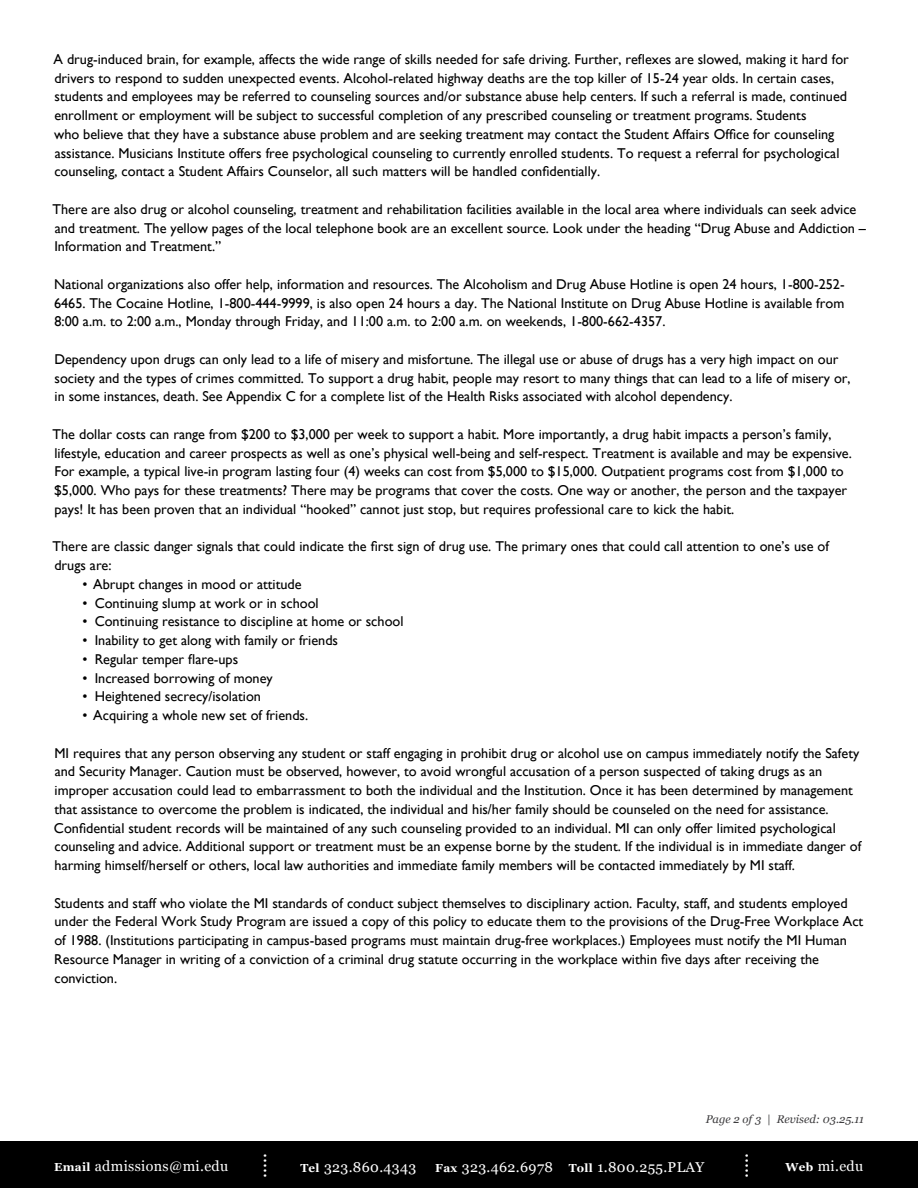
<style>
.page{position:relative;width:918px;height:1188px;background:#fff}
.page>*{position:absolute;margin:0;border:0;box-sizing:border-box;transform-origin:0 0}
.t1{font:18px "Georgia";color:#fff}
.t2{font:14.25px/18.8px "Gill Sans";color:#000}
.t3{font:14.25px "Georgia";letter-spacing:.025em;color:#fff}
.t4{font:italic 11.25px "Georgia";color:#3d3c3e}
.s1{font-weight:700;font-size:11.7px}
</style>
<div class="page">
<div style="left:0;top:1141px;width:918px;height:47px;background:#000"></div>
<p class="t2" style="left:54px;top:50px;width:797px">A drug-induced brain, for example, affects the wide range of skills needed for safe driving. Further, reflexes are slowed, making it hard for drivers to respond to sudden unexpected events. Alcohol-related highway deaths are the top killer of 15-24 year olds. In certain cases, students and employees may be referred to counseling sources and/or substance abuse help centers. If such a referral is made, continued enrollment or employment will be subject to successful completion of any prescribed counseling or treatment programs. Students<br>who believe that they have a substance abuse problem and are seeking treatment may contact the Student Affairs Office for counseling assistance. Musicians Institute offers free psychological counseling to currently enrolled students. To request a referral for psychological counseling, contact a Student Affairs Counselor, all such matters will be handled confidentially.</p>
<p class="t2" style="left:53px;top:200px;width:815px">There are also drug or alcohol counseling, treatment and rehabilitation facilities available in the local area where individuals can seek advice and treatment. The yellow pages of the local telephone book are an excellent source. Look under the heading “Drug Abuse and Addiction –<br>Information and Treatment.”</p>
<p class="t2" style="left:54px;top:275px;width:792px;text-align:justify">National organizations also offer help, information and resources. The Alcoholism and Drug Abuse Hotline is open 24 hours, 1-800-252- 6465. The Cocaine Hotline, 1-800-444-9999, is also open 24 hours a day. The National Institute on Drug Abuse Hotline is available from 8:00 a.m. to 2:00 a.m., Monday through Friday, and 11:00 a.m. to 2:00 a.m. on weekends, 1-800-662-4357.</p>
<p class="t2" style="left:54px;top:350px;width:798px">Dependency upon drugs can only lead to a life of misery and misfortune. The illegal use or abuse of drugs has a very high impact on our society and the types of crimes committed. To support a drug habit, people may resort to many things that can lead to a life of misery or, in some instances, death. See Appendix C for a complete list of the Health Risks associated with alcohol dependency.</p>
<p class="t2" style="left:53px;top:425px;width:801px">The dollar costs can range from $200 to $3,000 per week to support a habit. More importantly, a drug habit impacts a person’s family, lifestyle, education and career prospects as well as one’s physical well-being and self-respect. Treatment is available and may be expensive.<br>For example, a typical live-in program lasting four (4) weeks can cost from $5,000 to $15,000. Outpatient programs cost from $1,000 to $5,000. Who pays for these treatments? There may be programs that cover the costs. One way or another, the person and the taxpayer pays! It has been proven that an individual “hooked” cannot just stop, but requires professional care to kick the habit.</p>
<p class="t2" style="left:53px;top:537px;width:778px">There are classic danger signals that could indicate the first sign of drug use. The primary ones that could call attention to one’s use of drugs are:</p>
<p class="t2" style="left:83px;top:575px;width:221px">• Abrupt changes in mood or attitude</p>
<p class="t2" style="left:83px;top:593px;width:238px">• Continuing slump at work or in school</p>
<p class="t2" style="left:83px;top:612px;width:323px">• Continuing resistance to discipline at home or school</p>
<p class="t2" style="left:83px;top:631px;width:257px">• Inability to get along with family or friends</p>
<p class="t2" style="left:83px;top:650px;width:157px">• Regular temper flare-ups</p>
<p class="t2" style="left:83px;top:668px;width:192px">• Increased borrowing of money</p>
<p class="t2" style="left:83px;top:687px;width:180px">• Heightened secrecy/isolation</p>
<p class="t2" style="left:83px;top:706px;width:227px">• Acquiring a whole new set of friends.</p>
<p class="t2" style="left:54px;top:743px;width:809px">MI requires that any person observing any student or staff engaging in prohibit drug or alcohol use on campus immediately notify the Safety and Security Manager. Caution must be observed, however, to avoid wrongful accusation of a person suspected of taking drugs as an improper accusation could lead to embarrassment to both the individual and the Institution. Once it has been determined by management that assistance to overcome the problem is indicated, the individual and his/her family should be counseled on the need for assistance.<br>Confidential student records will be maintained of any such counseling provided to an individual. MI can only offer limited psychological counseling and advice. Additional support or treatment must be an expense borne by the student. If the individual is in immediate danger of harming himself/herself or others, local law authorities and immediate family members will be contacted immediately by MI staff.</p>
<p class="t2" style="left:54px;top:893px;width:811px">Students and staff who violate the MI standards of conduct subject themselves to disciplinary action. Faculty, staff, and students employed under the Federal Work Study Program are issued a copy of this policy to educate them to the provisions of the Drug-Free Workplace Act of 1988. (Institutions participating in campus-based programs must maintain drug-free workplaces.) Employees must notify the MI Human Resource Manager in writing of a conviction of a criminal drug statute occurring in the workplace within five days after receiving the conviction.</p>
<p class="t4" style="left:706px;top:1112px;width:160px">Page 2 of 3 | Revised: 03.25.11</p>
<p class="t1" style="left:249px;top:1178px;width:26px;rotate:-90deg">.....</p>
<p class="t1" style="left:731px;top:1178px;width:26px;rotate:-90deg">.....</p>
<p class="t3" style="left:54px;top:1158px;width:176px"><span class="s1">Email</span> admissions@mi.edu</p>
<p class="t3" style="left:300px;top:1159px;width:118px"><span class="s1">Tel</span> 323.860.4343</p>
<p class="t3" style="left:435px;top:1159px;width:271px"><span class="s1">Fax</span> 323.462.6978 <span class="s1">Toll</span> 1.800.255.PLAY</p>
<p class="t3" style="left:785px;top:1158px;width:79px"><span class="s1">Web</span> mi.edu</p>
</div>
